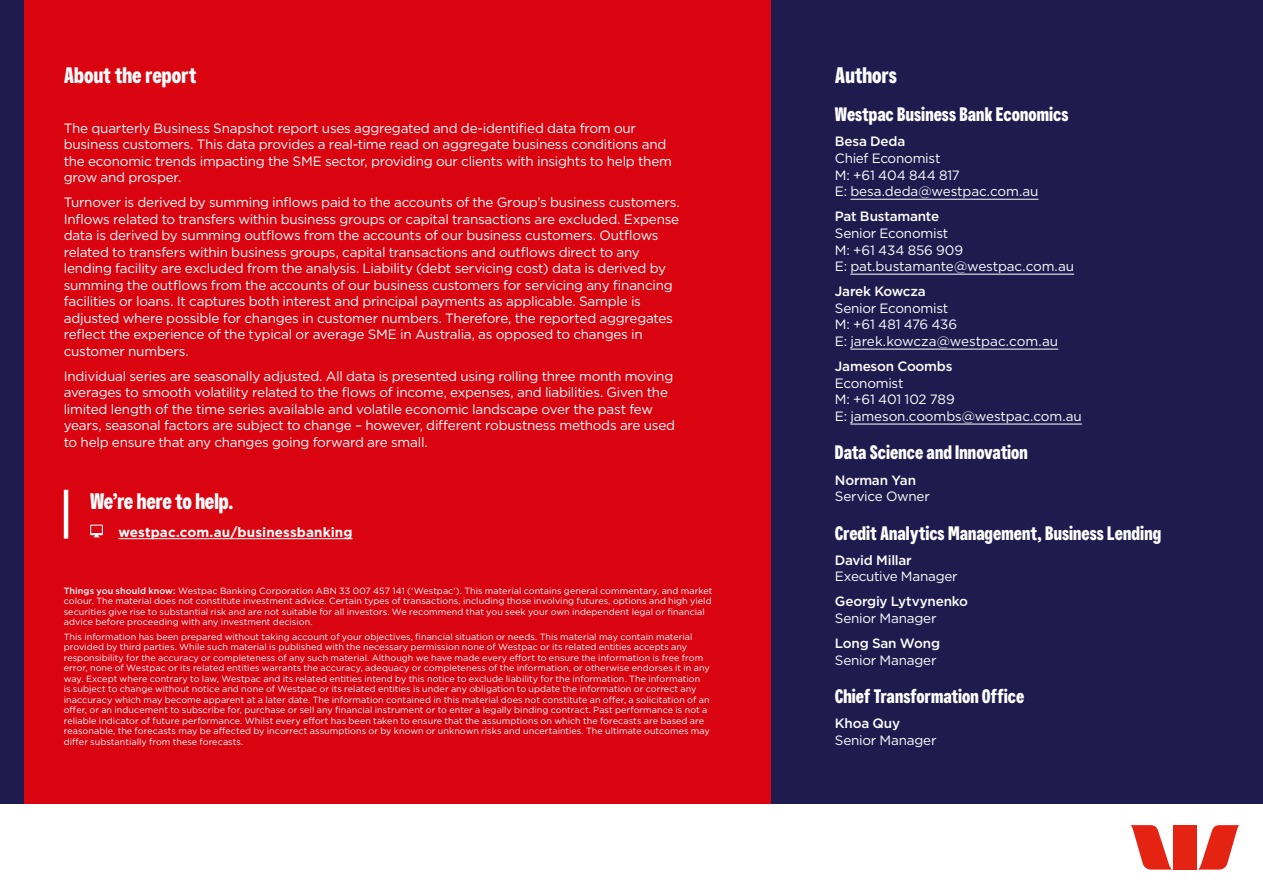
<style>
.page{position:relative;width:1263px;height:893px;background:#fff}
.page>*{position:absolute;margin:0;border:0;box-sizing:border-box;transform-origin:0 0}
.t1{font:700 22.5px "Westpac";color:#fff}
.t2{font:700 19.5px "Westpac";color:#fff}
.t3{font:13.5px/16.5px "Gotham";letter-spacing:-.02em;color:#fff}
.t4{font:500 13.5px "Gotham";letter-spacing:-.015em;color:#fff}
.t5{font:700 13.5px "Gotham";letter-spacing:.005em;color:#fff}
.t6{font:9px/10.5px "Gotham";letter-spacing:.005em;color:#fff}
.s1{font-weight:500}
</style>
<div class="page">
<div style="left:0;top:0;width:1263px;height:804px;background:#da0310"></div>
<div style="left:771px;top:0;width:492px;height:804px;background:#1f1b4f"></div>
<svg style="left:1130px;top:825px;width:42px;height:45px"></svg>
<svg style="left:1198px;top:825px;width:41px;height:45px"></svg>
<div style="left:1173px;top:825px;width:24px;height:45px;background:#e42313"></div>
<div style="left:0;top:0;width:23px;height:804px;background:#1f1b4f"></div>
<hr style="left:118px;top:538px;width:235px;height:1px;background:#fff">
<svg style="left:90px;top:525px;width:13px;height:12px"></svg>
<hr style="left:64px;top:490px;width:4px;height:49px;background:#fff">
<hr style="left:850px;top:199px;width:188px;height:1px;background:#fff">
<hr style="left:850px;top:274px;width:224px;height:1px;background:#fff">
<hr style="left:850px;top:349px;width:208px;height:1px;background:#fff">
<hr style="left:850px;top:424px;width:232px;height:1px;background:#fff">
<h1 class="t1" style="left:64px;top:62px;width:134px">About the report</h1>
<p class="t3" style="left:64px;top:120px;width:610px">The quarterly Business Snapshot report uses aggregated and de-identified data from our business customers. This data provides a real-time read on aggregate business conditions and the economic trends impacting the SME sector, providing our clients with insights to help them grow and prosper.</p>
<p class="t3" style="left:64px;top:194px;width:617px">Turnover is derived by summing inflows paid to the accounts of the Group’s business customers.<br>Inflows related to transfers within business groups or capital transactions are excluded. Expense data is derived by summing outflows from the accounts of our business customers. Outflows related to transfers within business groups, capital transactions and outflows direct to any lending facility are excluded from the analysis. Liability (debt servicing cost) data is derived by summing the outflows from the accounts of our business customers for servicing any financing facilities or loans. It captures both interest and principal payments as applicable. Sample is adjusted where possible for changes in customer numbers. Therefore, the reported aggregates reflect the experience of the typical or average SME in Australia, as opposed to changes in customer numbers.</p>
<p class="t3" style="left:64px;top:368px;width:613px">Individual series are seasonally adjusted. All data is presented using rolling three month moving averages to smooth volatility related to the flows of income, expenses, and liabilities. Given the limited length of the time series available and volatile economic landscape over the past few years, seasonal factors are subject to change – however, different robustness methods are used to help ensure that any changes going forward are small.</p>
<h1 class="t1" style="left:90px;top:488px;width:145px">We’re here to help.</h1>
<h3 class="t5" style="left:118px;top:524px;width:236px">westpac.com.au/businessbanking</h3>
<p class="t6" style="left:64px;top:585px;width:650px"><span class="s1">Things you should know:</span> Westpac Banking Corporation ABN 33 007 457 141 (‘Westpac’). This material contains general commentary, and market colour. The material does not constitute investment advice. Certain types of transactions, including those involving futures, options and high yield securities give rise to substantial risk and are not suitable for all investors. We recommend that you seek your own independent legal or financial advice before proceeding with any investment decision.</p>
<p class="t6" style="left:64px;top:631px;width:648px">This information has been prepared without taking account of your objectives, financial situation or needs. This material may contain material provided by third parties. While such material is published with the necessary permission none of Westpac or its related entities accepts any responsibility for the accuracy or completeness of any such material. Although we have made every effort to ensure the information is free from error, none of Westpac or its related entities warrants the accuracy, adequacy or completeness of the information, or otherwise endorses it in any way. Except where contrary to law, Westpac and its related entities intend by this notice to exclude liability for the information. The information<br>is subject to change without notice and none of Westpac or its related entities is under any obligation to update the information or correct any inaccuracy which may become apparent at a later date. The information contained in this material does not constitute an offer, a solicitation of an offer, or an inducement to subscribe for, purchase or sell any financial instrument or to enter a legally binding contract. Past performance is not a reliable indicator of future performance. Whilst every effort has been taken to ensure that the assumptions on which the forecasts are based are reasonable, the forecasts may be affected by incorrect assumptions or by known or unknown risks and uncertainties. The ultimate outcomes may differ substantially from these forecasts.</p>
<h1 class="t1" style="left:835px;top:62px;width:64px">Authors</h1>
<h2 class="t2" style="left:835px;top:103px;width:235px">Westpac Business Bank Economics</h2>
<h3 class="t4" style="left:835px;top:133px;width:72px">Besa Deda</h3>
<h3 class="t3" style="left:835px;top:150px;width:205px">Chief Economist<br>M: +61 404 844 817<br>E: besa.deda@westpac.com.au</h3>
<h3 class="t4" style="left:835px;top:208px;width:106px">Pat Bustamante</h3>
<h3 class="t3" style="left:835px;top:225px;width:241px">Senior Economist<br>M: +61 434 856 909<br>E: pat.bustamante@westpac.com.au</h3>
<h3 class="t4" style="left:835px;top:283px;width:92px">Jarek Kowcza</h3>
<h3 class="t3" style="left:835px;top:299px;width:225px">Senior Economist<br>M: +61 481 476 436<br>E: jarek.kowcza@westpac.com.au</h3>
<h3 class="t4" style="left:835px;top:358px;width:119px">Jameson Coombs</h3>
<h3 class="t3" style="left:835px;top:374px;width:248px">Economist<br>M: +61 401 102 789<br>E: jameson.coombs@westpac.com.au</h3>
<h2 class="t2" style="left:835px;top:441px;width:194px">Data Science and Innovation</h2>
<h3 class="t4" style="left:835px;top:471px;width:83px">Norman Yan</h3>
<h3 class="t3" style="left:835px;top:488px;width:96px">Service Owner</h3>
<h2 class="t2" style="left:835px;top:521px;width:328px">Credit Analytics Management, Business Lending</h2>
<h3 class="t4" style="left:835px;top:551px;width:78px">David Millar</h3>
<h3 class="t3" style="left:835px;top:568px;width:124px">Executive Manager</h3>
<h3 class="t4" style="left:835px;top:593px;width:135px">Georgiy Lytvynenko</h3>
<h3 class="t3" style="left:835px;top:610px;width:103px">Senior Manager</h3>
<h3 class="t4" style="left:835px;top:634px;width:107px">Long San Wong</h3>
<h3 class="t3" style="left:835px;top:651px;width:103px">Senior Manager</h3>
<h2 class="t2" style="left:835px;top:685px;width:191px">Chief Transformation Office</h2>
<h3 class="t4" style="left:835px;top:714px;width:67px">Khoa Quy</h3>
<h3 class="t3" style="left:835px;top:731px;width:103px">Senior Manager</h3>
</div>
